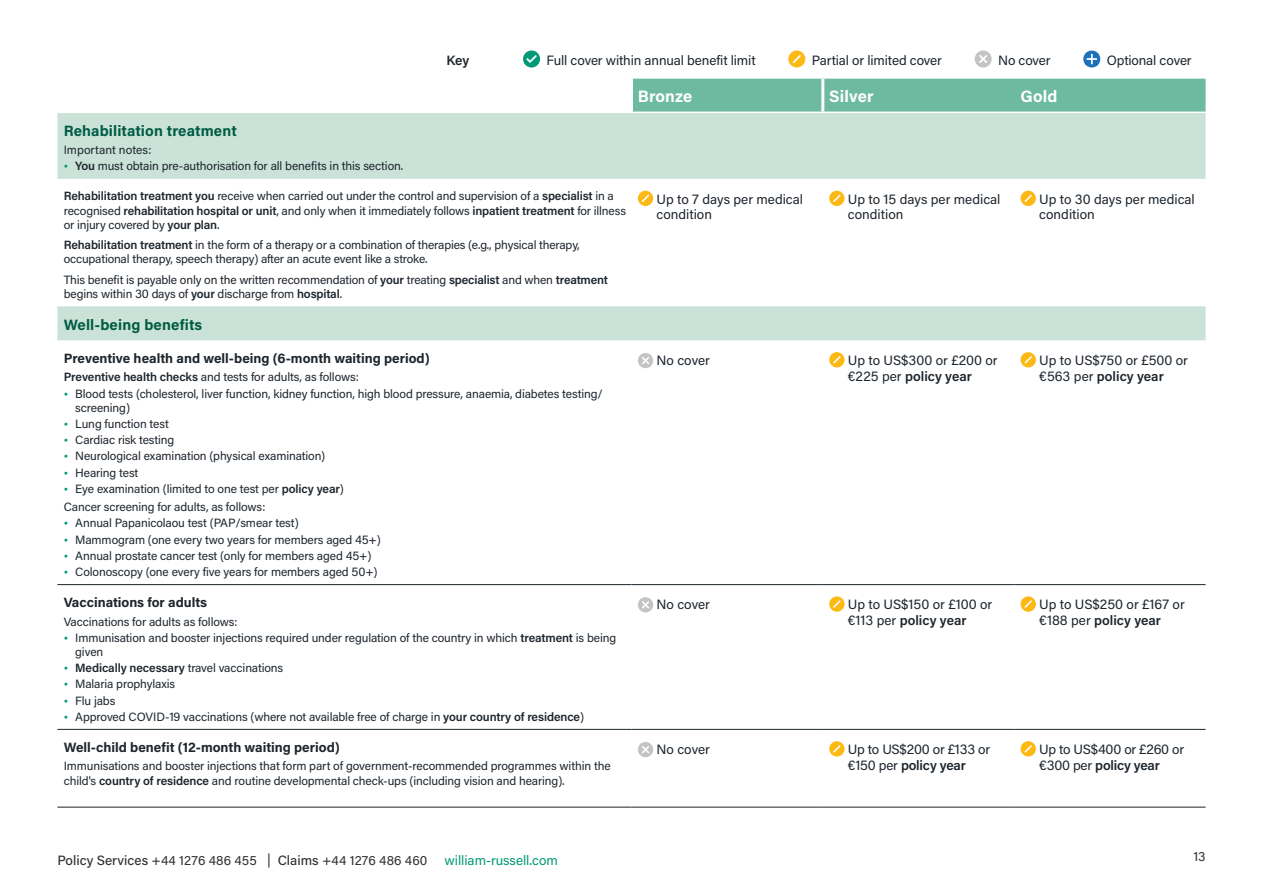
<style>
.page{position:relative;width:1263px;height:893px;background:#fff}
.page>*{position:absolute;margin:0;border:0;box-sizing:border-box;transform-origin:0 0}
.t1{font:700 16.5px "Acumin Pro";letter-spacing:.01em;color:#fff}
.t2{font:700 15px "Acumin Pro";letter-spacing:.01em;color:#005c42}
.t3{font:13.5px/15.6px "Acumin Pro";letter-spacing:-.005em;color:#1d252d}
.t4{font:700 13.5px "Acumin Pro";color:#1d252d}
.t5{font:13.5px "Acumin Pro";letter-spacing:.005em;color:#323232}
.t6{font:13.5px "Acumin Pro";color:#029876}
.t7{font:600 13.5px "Acumin Pro";color:#1d252d}
.t8{font:12px/14.1px "Acumin Pro";letter-spacing:-.01em;color:#1d252d}
.t9{font:600 12px "Acumin Pro";letter-spacing:-.01em;color:#1d252d}
.s1{font-family:"Abril Display";font-weight:700;color:#019875}
.s2{font-weight:600}
.s3{font-weight:400}
.s4{font-weight:500}
</style>
<div class="page">
<div style="left:633px;top:79px;width:572px;height:33px;background:#6dbaa0"></div>
<svg style="left:57px;top:113px;width:1148px;height:227px"></svg>
<hr style="left:821px;top:79px;width:3px;height:33px;background:#fff">
<hr style="left:57px;top:584px;width:574px;height:1px;background:#1d252d">
<hr style="left:631px;top:584px;width:192px;height:1px;background:#1d252d">
<hr style="left:823px;top:584px;width:191px;height:1px;background:#1d252d">
<hr style="left:1014px;top:584px;width:191px;height:1px;background:#1d252d">
<hr style="left:57px;top:729px;width:574px;height:1px;background:#1d252d">
<hr style="left:631px;top:729px;width:192px;height:1px;background:#1d252d">
<hr style="left:823px;top:729px;width:191px;height:1px;background:#1d252d">
<hr style="left:1014px;top:729px;width:191px;height:1px;background:#1d252d">
<hr style="left:57px;top:807px;width:574px;height:1px;background:#1d252d">
<hr style="left:631px;top:807px;width:192px;height:1px;background:#1d252d">
<hr style="left:823px;top:807px;width:191px;height:1px;background:#1d252d">
<hr style="left:1014px;top:807px;width:191px;height:1px;background:#1d252d">
<svg style="left:638px;top:191px;width:15px;height:15px"></svg>
<svg style="left:829px;top:191px;width:15px;height:15px"></svg>
<svg style="left:1020px;top:191px;width:16px;height:15px"></svg>
<svg style="left:638px;top:353px;width:15px;height:15px"></svg>
<svg style="left:829px;top:352px;width:15px;height:15px"></svg>
<svg style="left:1020px;top:352px;width:16px;height:15px"></svg>
<svg style="left:638px;top:597px;width:15px;height:15px"></svg>
<svg style="left:829px;top:596px;width:15px;height:16px"></svg>
<svg style="left:1020px;top:596px;width:16px;height:16px"></svg>
<svg style="left:638px;top:742px;width:15px;height:15px"></svg>
<svg style="left:829px;top:741px;width:15px;height:15px"></svg>
<svg style="left:1020px;top:741px;width:16px;height:15px"></svg>
<div style="left:523px;top:51px;width:17px;height:17px;background:#019976;border-radius:50%"></div>
<svg style="left:526px;top:55px;width:11px;height:8px"></svg>
<svg style="left:788px;top:51px;width:17px;height:17px"></svg>
<svg style="left:975px;top:51px;width:17px;height:17px"></svg>
<svg style="left:1083px;top:50px;width:18px;height:18px"></svg>
<p class="t7" style="left:446px;top:51px;width:24px">Key</p>
<p class="t3" style="left:546px;top:52px;width:211px">Full cover within annual benefit limit</p>
<p class="t3" style="left:812px;top:52px;width:132px">Partial or limited cover</p>
<p class="t3" style="left:998px;top:52px;width:54px">No cover</p>
<p class="t3" style="left:1107px;top:52px;width:86px">Optional cover</p>
<p class="t2" style="left:64px;top:120px;width:174px">Rehabilitation treatment</p>
<p class="t8" style="left:64px;top:142px;width:89px">Important notes:</p>
<p class="t8" style="left:64px;top:159px;width:341px"><span class="s1">•</span> <span class="s2">You</span> must obtain pre-authorisation for all benefits in this section.</p>
<p class="t8" style="left:64px;top:189px;width:564px"><span class="s2">Rehabilitation treatment you</span> receive when carried out under the control and supervision of a <span class="s2">specialist</span> in a recognised <span class="s2">rehabilitation hospital or unit</span>, and only when it immediately follows <span class="s2">inpatient treatment</span> for illness or injury covered by <span class="s2">your plan</span>.</p>
<p class="t8" style="left:64px;top:237px;width:517px"><span class="s2">Rehabilitation treatment</span> in the form of a therapy or a combination of therapies (e.g., physical therapy, occupational therapy, speech therapy) after an acute event like a stroke.</p>
<p class="t8" style="left:64px;top:272px;width:546px">This benefit is payable only on the written recommendation of <span class="s2">your</span> treating <span class="s2">specialist</span> and when <span class="s2">treatment </span>begins within 30 days of <span class="s2">your</span> discharge from <span class="s2">hospital</span>.</p>
<p class="t2" style="left:64px;top:314px;width:140px">Well-being benefits</p>
<p class="t4" style="left:64px;top:349px;width:367px">Preventive health and well-being (6-month waiting period)</p>
<p class="t8" style="left:64px;top:370px;width:297px"><span class="s2">Preventive health checks</span> and tests for adults, as follows:</p>
<p class="t8" style="left:75px;top:386px;width:529px;text-indent:-11px"><span class="s1">•</span> Blood tests (cholesterol, liver function, kidney function, high blood pressure, anaemia, diabetes testing/ screening)</p>
<p class="t8" style="left:64px;top:416px;width:107px"><span class="s1">•</span> Lung function test</p>
<p class="t8" style="left:64px;top:432px;width:112px"><span class="s1">•</span> Cardiac risk testing</p>
<p class="t8" style="left:64px;top:449px;width:263px"><span class="s1">•</span> Neurological examination (physical examination)</p>
<p class="t8" style="left:64px;top:465px;width:76px"><span class="s1">•</span> Hearing test</p>
<p class="t8" style="left:64px;top:479px;width:282px;line-height:18.3px"><span class="s1">•</span> Eye examination (limited to one test per <span class="s2">policy year</span>)<br>Cancer screening for adults, as follows:</p>
<p class="t8" style="left:64px;top:516px;width:236px"><span class="s1">•</span> Annual Papanicolaou test (PAP/smear test)</p>
<p class="t8" style="left:64px;top:532px;width:319px"><span class="s1">•</span> Mammogram (one every two years for members aged 45+)</p>
<p class="t8" style="left:64px;top:548px;width:309px"><span class="s1">•</span> Annual prostate cancer test (only for members aged 45+)</p>
<p class="t8" style="left:64px;top:564px;width:315px"><span class="s1">•</span> Colonoscopy (one every five years for members aged 50+)</p>
<p class="t4" style="left:64px;top:593px;width:145px">Vaccinations for adults</p>
<p class="t8" style="left:64px;top:614px;width:175px">Vaccinations for adults as follows:</p>
<p class="t8" style="left:75px;top:630px;width:542px;text-indent:-11px"><span class="s1">•</span> Immunisation and booster injections required under regulation of the country in which <span class="s2">treatment</span> is being given</p>
<p class="t9" style="left:64px;top:660px;width:221px"><span class="s1">•</span> Medically necessary <span class="s3">travel vaccinations</span></p>
<p class="t8" style="left:64px;top:677px;width:113px"><span class="s1">•</span> Malaria prophylaxis</p>
<p class="t8" style="left:64px;top:693px;width:53px"><span class="s1">•</span> Flu jabs</p>
<p class="t8" style="left:64px;top:709px;width:522px"><span class="s1">•</span> Approved COVID-19 vaccinations (where not available free of charge in <span class="s2">your country of residence</span>)</p>
<p class="t4" style="left:64px;top:738px;width:278px">Well-child benefit (12-month waiting period)</p>
<p class="t8" style="left:64px;top:759px;width:548px">Immunisations and booster injections that form part of government-recommended programmes within the child's <span class="s2">country of residence</span> and routine developmental check-ups (including vision and hearing).</p>
<h1 class="t1" style="left:638px;top:84px;width:56px">Bronze</h1>
<h1 class="t1" style="left:829px;top:84px;width:46px">Silver</h1>
<h1 class="t1" style="left:1020px;top:84px;width:38px">Gold</h1>
<p class="t3" style="left:657px;top:191px;width:148px">Up to 7 days per medical condition</p>
<p class="t3" style="left:848px;top:191px;width:154px">Up to 15 days per medical condition</p>
<p class="t3" style="left:1039px;top:191px;width:157px">Up to 30 days per medical condition</p>
<p class="t3" style="left:657px;top:352px;width:55px">No cover</p>
<p class="t3" style="left:848px;top:352px;width:151px">Up to US$300 or £200 or €225 per <span class="s2">policy year</span></p>
<p class="t3" style="left:1039px;top:352px;width:150px">Up to US$750 or £500 or €563 per <span class="s2">policy year</span></p>
<p class="t3" style="left:657px;top:596px;width:55px">No cover</p>
<p class="t3" style="left:848px;top:596px;width:146px">Up to US$150 or £100 or €113 per <span class="s2">policy year</span></p>
<p class="t3" style="left:1039px;top:596px;width:147px">Up to US$250 or £167 or €188 per <span class="s2">policy year</span></p>
<p class="t3" style="left:657px;top:741px;width:55px">No cover</p>
<p class="t3" style="left:848px;top:741px;width:144px">Up to US$200 or £133 or €150 per <span class="s2">policy year</span></p>
<p class="t3" style="left:1039px;top:741px;width:146px">Up to US$400 or £260 or €300 per <span class="s2">policy year</span></p>
<p class="t5" style="left:57px;top:851px;width:371px"><span class="s4">Policy Services</span> +44 1276 486 455 | <span class="s4">Claims</span> +44 1276 486 460</p>
<p class="t5" style="left:1193px;top:847px;width:13px">13</p>
<p class="t6" style="left:444px;top:851px;width:115px">william-russell.com</p>
</div>
